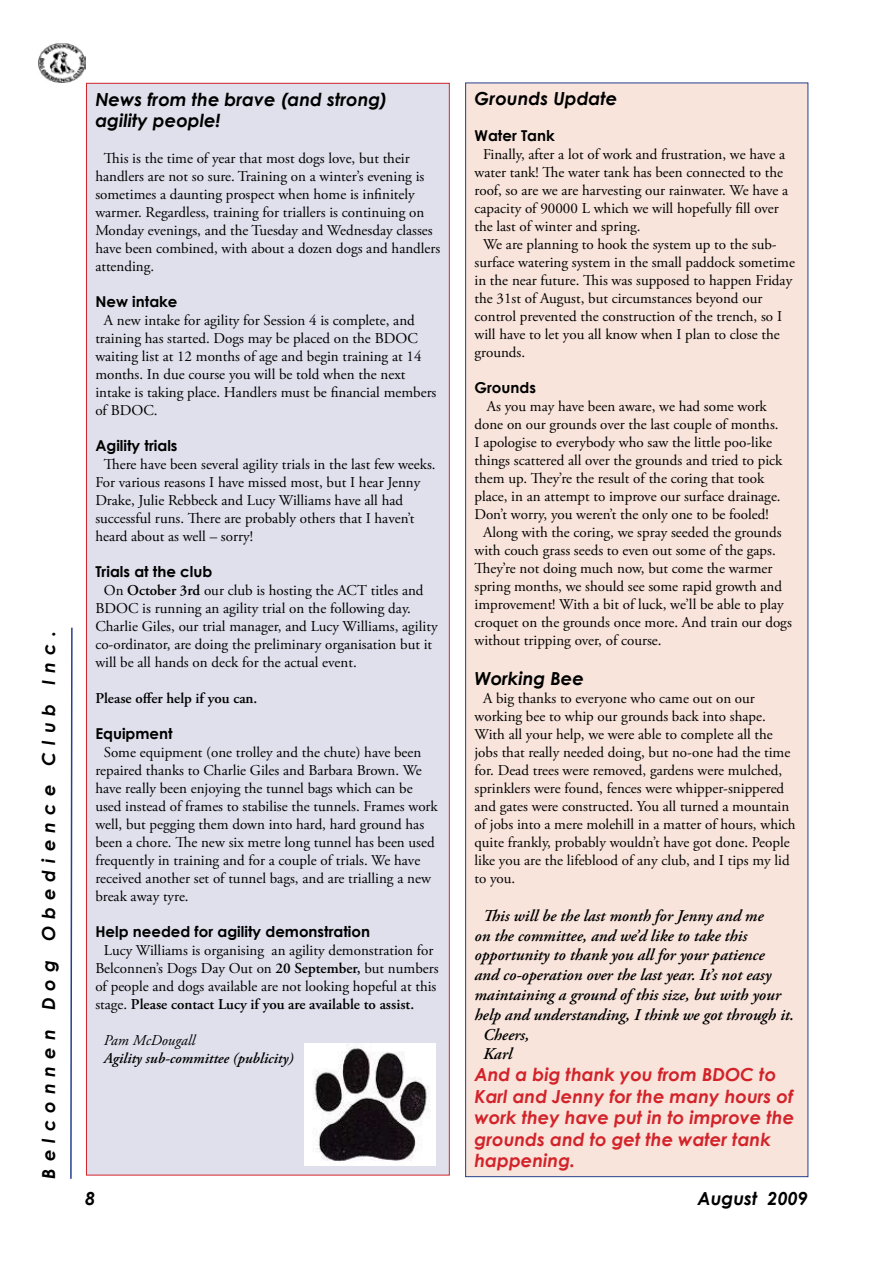
<style>
.page{position:relative;width:893px;height:1263px;background:#fff}
.page>*{position:absolute;margin:0;border:0;box-sizing:border-box;transform-origin:0 0}
.t1{font:italic 700 18px/21.6px "Century Gothic";color:#d2232a}
.t2{font:italic 700 18px/21.6px "Century Gothic";color:#000}
.t3{font:italic 700 18px "Century Gothic";letter-spacing:.39em;color:#000}
.t4{font:italic 600 16.5px "Adobe Garamond Pro";color:#000}
.t5{font:15px/18px "Adobe Garamond Pro";color:#000}
.t6{font:700 15px "Century Gothic";color:#000}
.t7{font:italic 600 15px "Adobe Garamond Pro";color:#000}
.t8{font:600 15px "Adobe Garamond Pro";color:#000}
.t9{font:italic 15px "Adobe Garamond Pro";color:#000}
.s1{font-weight:600}
</style>
<div class="page">
<img style="left:38px;top:43px;width:47px;height:40px">
<svg style="left:70px;top:627px;width:3px;height:552px"></svg>
<div style="left:466px;top:83px;width:342px;height:1094px;background:#f8e4db"></div>
<div style="left:86px;top:83px;width:363px;height:1092px;background:#e0e0ed"></div>
<img style="left:305px;top:1043px;width:130px;height:122px">
<p class="t3" style="left:37px;top:1179px;width:549px;rotate:-90deg">Belconnen Dog Obedience Club Inc.</p>
<p class="t2" style="left:95px;top:88px;width:293px">News from the brave (and strong) agility people!</p>
<p class="t5" style="left:95px;top:150px;width:347px;text-indent:9px">This is the time of year that most dogs love, but their handlers are not so sure. Training on a winter’s evening is sometimes a daunting prospect when home is infinitely warmer. Regardless, training for triallers is continuing on Monday evenings, and the Tuesday and Wednesday classes have been combined, with about a dozen dogs and handlers attending.</p>
<p class="t6" style="left:95px;top:292px;width:84px">New intake</p>
<p class="t5" style="left:95px;top:312px;width:343px;text-indent:9px">A new intake for agility for Session 4 is complete, and training has started. Dogs may be placed on the BDOC waiting list at 12 months of age and begin training at 14 months. In due course you will be told when the next intake is taking place. Handlers must be financial members of BDOC.</p>
<p class="t6" style="left:95px;top:436px;width:84px">Agility trials</p>
<p class="t5" style="left:95px;top:456px;width:342px;text-indent:9px">There have been several agility trials in the last few weeks.<br>For various reasons I have missed most, but I hear Jenny Drake, Julie Rebbeck and Lucy Williams have all had successful runs. There are probably others that I haven’t heard about as well – sorry!</p>
<p class="t6" style="left:95px;top:562px;width:118px">Trials at the club</p>
<p class="t5" style="left:95px;top:582px;width:344px;text-indent:9px">On <span class="s1">October 3rd</span> our club is hosting the ACT titles and BDOC is running an agility trial on the following day.<br>Charlie Giles, our trial manager, and Lucy Williams, agility co-ordinator, are doing the preliminary organisation but it will be all hands on deck for the actual event.</p>
<p class="t8" style="left:95px;top:690px;width:164px">Please offer help if you can.</p>
<p class="t6" style="left:95px;top:724px;width:79px">Equipment</p>
<p class="t5" style="left:95px;top:744px;width:344px;text-indent:9px">Some equipment (one trolley and the chute) have been repaired thanks to Charlie Giles and Barbara Brown. We have really been enjoying the tunnel bags which can be used instead of frames to stabilise the tunnels. Frames work well, but pegging them down into hard, hard ground has been a chore. The new six metre long tunnel has been used frequently in training and for a couple of trials. We have received another set of tunnel bags, and are trialling a new break away tyre.</p>
<p class="t6" style="left:95px;top:922px;width:276px">Help needed for agility demonstration</p>
<p class="t5" style="left:95px;top:942px;width:345px;text-indent:9px">Lucy Williams is organising an agility demonstration for Belconnen’s Dogs Day Out on <span class="s1">20 September,</span> but numbers of people and dogs available are not looking hopeful at this stage. <span class="s1">Please contact Lucy if you are available to assist.</span></p>
<p class="t9" style="left:104px;top:1032px;width:93px">Pam McDougall</p>
<p class="t7" style="left:104px;top:1050px;width:191px">Agility sub-committee (publicity)</p>
<p class="t2" style="left:85px;top:1187px;width:12px">8</p>
<p class="t2" style="left:474px;top:87px;width:144px">Grounds Update</p>
<p class="t6" style="left:474px;top:126px;width:82px">Water Tank</p>
<p class="t5" style="left:483px;top:146px;width:304px">Finally, after a lot of work and frustration, we have a</p>
<p class="t5" style="left:474px;top:164px;width:310px">water tank! The water tank has been connected to the</p>
<p class="t5" style="left:474px;top:182px;width:315px">roof, so are we are harvesting our rainwater. We have a</p>
<p class="t5" style="left:474px;top:200px;width:306px">capacity of 90000 L which we will hopefully fill over</p>
<p class="t5" style="left:474px;top:218px;width:168px">the last of winter and spring.</p>
<p class="t5" style="left:483px;top:236px;width:295px">We are planning to hook the system up to the sub-</p>
<p class="t5" style="left:474px;top:254px;width:322px">surface watering system in the small paddock sometime</p>
<p class="t5" style="left:474px;top:272px;width:319px">in the near future. This was supposed to happen Friday</p>
<p class="t5" style="left:474px;top:290px;width:289px">the 31st of August, but circumstances beyond our</p>
<p class="t5" style="left:474px;top:308px;width:309px">control prevented the construction of the trench, so I</p>
<p class="t5" style="left:474px;top:326px;width:307px">will have to let you all know when I plan to close the</p>
<p class="t5" style="left:474px;top:344px;width:52px">grounds.</p>
<p class="t6" style="left:474px;top:378px;width:63px">Grounds</p>
<p class="t5" style="left:487px;top:398px;width:282px">As you may have been aware, we had some work</p>
<p class="t5" style="left:474px;top:416px;width:306px">done on our grounds over the last couple of months.</p>
<p class="t5" style="left:474px;top:434px;width:299px">I apologise to everybody who saw the little poo-like</p>
<p class="t5" style="left:474px;top:452px;width:309px">things scattered all over the grounds and tried to pick</p>
<p class="t5" style="left:474px;top:470px;width:291px">them up. They’re the result of the coring that took</p>
<p class="t5" style="left:474px;top:488px;width:308px">place, in an attempt to improve our surface drainage.</p>
<p class="t5" style="left:474px;top:506px;width:296px">Don’t worry, you weren’t the only one to be fooled!</p>
<p class="t5" style="left:483px;top:524px;width:300px">Along with the coring, we spray seeded the grounds</p>
<p class="t5" style="left:474px;top:542px;width:303px">with couch grass seeds to even out some of the gaps.</p>
<p class="t5" style="left:474px;top:560px;width:299px">They’re not doing much now, but come the warmer</p>
<p class="t5" style="left:474px;top:578px;width:309px">spring months, we should see some rapid growth and</p>
<p class="t5" style="left:474px;top:596px;width:311px">improvement! With a bit of luck, we’ll be able to play</p>
<p class="t5" style="left:474px;top:614px;width:319px">croquet on the grounds once more. And train our dogs</p>
<p class="t5" style="left:474px;top:632px;width:189px">without tripping over, of course.</p>
<p class="t2" style="left:474px;top:667px;width:111px">Working Bee</p>
<p class="t5" style="left:474px;top:690px;width:323px;text-indent:9px">A big thanks to everyone who came out on our working bee to whip our grounds back into shape.<br>With all your help, we were able to complete all the jobs that really needed doing, but no-one had the time for. Dead trees were removed, gardens were mulched, sprinklers were found, fences were whipper-snippered and gates were constructed. You all turned a mountain of jobs into a mere molehill in a matter of hours, which quite frankly, probably wouldn’t have got done. People like you are the lifeblood of any club, and I tips my lid to you.</p>
<p class="t4" style="left:483px;top:906px;width:282px">This will be the last month for Jenny and me</p>
<p class="t4" style="left:474px;top:926px;width:274px">on the committee, and we’d like to take this</p>
<p class="t4" style="left:474px;top:946px;width:291px">opportunity to thank you all for your patience</p>
<p class="t4" style="left:474px;top:965px;width:298px">and co-operation over the last year. It’s not easy</p>
<p class="t4" style="left:474px;top:985px;width:308px">maintaining a ground of this size, but with your</p>
<p class="t4" style="left:474px;top:1005px;width:321px">help and understanding, I think we got through it.</p>
<p class="t4" style="left:483px;top:1025px;width:48px">Cheers,</p>
<p class="t4" style="left:483px;top:1045px;width:31px">Karl</p>
<p class="t1" style="left:474px;top:1063px;width:321px">And a big thank you from BDOC to<br>Karl and Jenny for the many hours of work they have put in to improve the grounds and to get the water tank happening.</p>
<p class="t2" style="left:697px;top:1187px;width:112px">August 2009</p>
</div>
